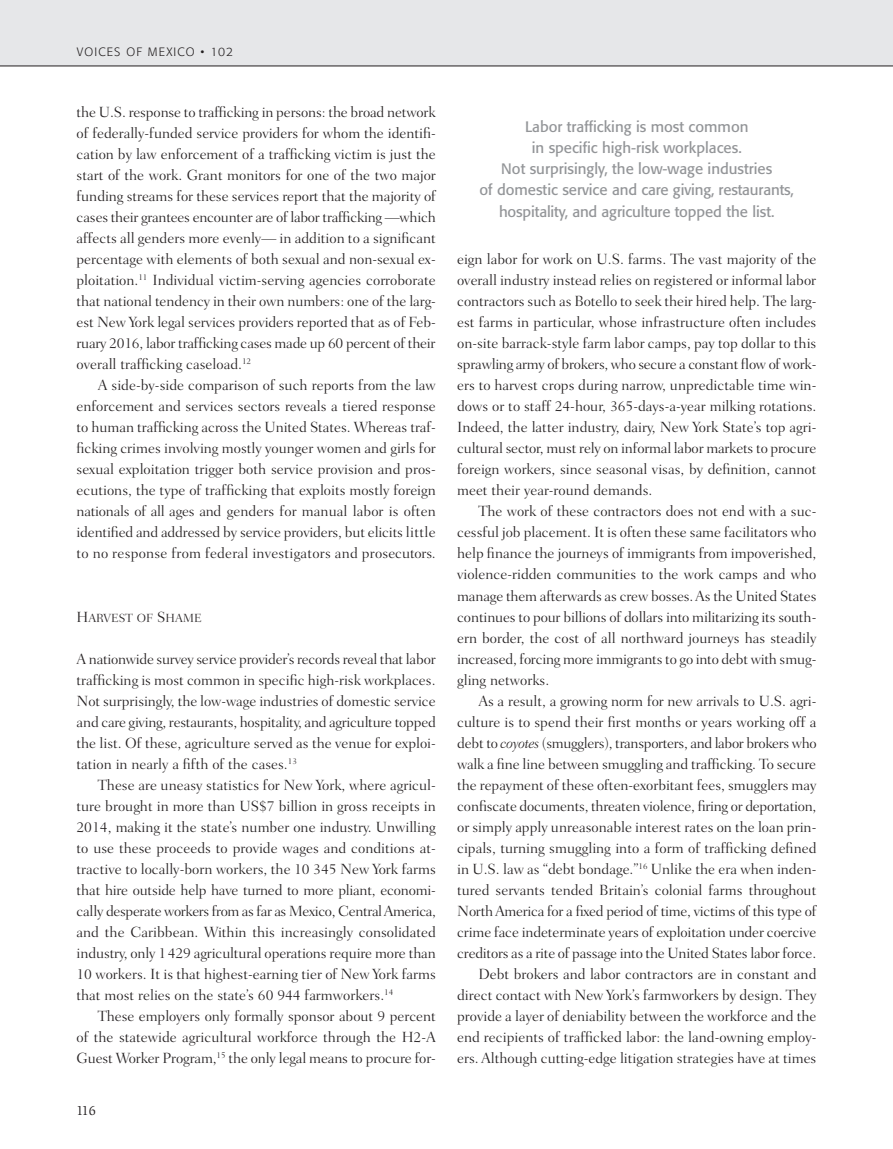
<style>
.page{position:relative;width:893px;height:1149px;background:#fff}
.page>*{position:absolute;margin:0;border:0;box-sizing:border-box;transform-origin:0 0}
.t1{font:300 15px/21px "Fairfield LH";color:#231f20;text-align:justify}
.t2{font:15px/21px "Formata";color:#939598;text-align:center}
.t3{font:13.5px "Slimbach";color:#231f20}
.t4{font:300 12px "Formata";letter-spacing:.1em;color:#231f20}
.t5{font:12px "Fairfield LH Light SC800";color:#231f20}
.s1{font-size:15px}
.s2{font-style:italic}
</style>
<div class="page">
<div style="left:0;top:0;width:893px;height:66px;background:#e6e7e9"></div>
<p class="t4" style="left:77px;top:45px;width:158px">VOICES OF MEXICO • 102</p>
<p class="t1" style="left:77px;top:102px;width:361px">the U.S. response to trafficking in persons: the broad network of federally-funded service providers for whom the identifi&shy;cation by law enforcement of a trafficking victim is just the start of the work. Grant monitors for one of the two major funding streams for these services report that the majority of cases their grantees encounter are of labor trafficking —which affects all genders more evenly— in addition to a significant percentage with elements of both sexual and non-sexual ex&shy;ploitation.<sup>11</sup> Individual victim-serving agencies corroborate that national tendency in their own numbers: one of the larg&shy;est New York legal services providers reported that as of Feb&shy;ruary 2016, labor trafficking cases made up 60 percent of their overall trafficking caseload.<sup>12</sup></p>
<p class="t1" style="left:77px;top:375px;width:361px;text-indent:21px">A side-by-side comparison of such reports from the law enforcement and services sectors reveals a tiered response to human trafficking across the United States. Whereas traf&shy;ficking crimes involving mostly younger women and girls for sexual exploitation trigger both service provision and pros&shy;ecutions, the type of trafficking that exploits mostly foreign nationals of all ages and genders for manual labor is often identified and addressed by service providers, but elicits little to no response from federal investigators and prosecutors.</p>
<p class="t5" style="left:77px;top:610px;width:127px"><span class="s1">H</span>ARVEST OF <span class="s1">S</span> HAME</p>
<p class="t1" style="left:77px;top:648px;width:361px">A nationwide survey service provider’s records reveal that labor trafficking is most common in specific high-risk workplaces.<br>Not surprisingly, the low-wage industries of domestic service and care giving, restaurants, hospitality, and agriculture topped the list. Of these, agriculture served as the venue for exploi&shy;tation in nearly a fifth of the cases.<sup>13</sup></p>
<p class="t1" style="left:77px;top:774px;width:361px;text-indent:21px">These are uneasy statistics for New York, where agricul&shy;ture brought in more than US$7 billion in gross receipts in 2014, making it the state’s number one industry. Unwilling to use these proceeds to provide wages and conditions at&shy;tractive to locally-born workers, the 10 345 New York farms that hire outside help have turned to more pliant, economi&shy;cally desperate workers from as far as Mexico, Central America, and the Caribbean. Within this increasingly consolidated industry, only 1429 agricultural operations require more than 10 workers. It is that highest-earning tier of New York farms that most relies on the state’s 60 944 farmworkers.<sup>14</sup></p>
<p class="t1" style="left:77px;top:1005px;width:361px;text-indent:21px">These employers only formally sponsor about 9 percent of the statewide agricultural workforce through the H2-A Guest Worker Program,<sup>15</sup> the only legal means to procure for-</p>
<p class="t3" style="left:77px;top:1102px;width:21px">116</p>
<p class="t2" style="left:479px;top:117px;width:316px">Labor trafficking is most common<br>in specific high-risk workplaces.<br>Not surprisingly, the low-wage industries<br>of domestic service and care giving, restaurants, hospitality, and agriculture topped the list.</p>
<p class="t1" style="left:457px;top:249px;width:361px">eign labor for work on U.S. farms. The vast majority of the overall industry instead relies on registered or informal labor contractors such as Botello to seek their hired help. The larg&shy;est farms in particular, whose infrastructure often includes on-site barrack-style farm labor camps, pay top dollar to this sprawling army of brokers, who secure a constant flow of work&shy;ers to harvest crops during narrow, unpredictable time win&shy;dows or to staff 24-hour, 365-days-a-year milking rotations.<br>Indeed, the latter industry, dairy, New York State’s top agri&shy;cultural sector, must rely on informal labor markets to procure foreign workers, since seasonal visas, by definition, cannot meet their year-round demands.</p>
<p class="t1" style="left:457px;top:501px;width:361px;text-indent:21px">The work of these contractors does not end with a suc&shy;cessful job placement. It is often these same facilitators who help finance the journeys of immigrants from impoverished, violence-ridden communities to the work camps and who manage them afterwards as crew bosses. As the United States continues to pour billions of dollars into militarizing its south&shy;ern border, the cost of all northward journeys has steadily increased, forcing more immigrants to go into debt with smug&shy;gling networks.</p>
<p class="t1" style="left:457px;top:690px;width:361px;text-align:right">As a result, a growing norm for new arrivals to U.S. agri&shy;culture is to spend their first months or years working off a debt to <span class="s2">coyotes</span> (smugglers), transporters, and labor brokers who walk a fine line between smuggling and trafficking. To secure the repayment of these often-exorbitant fees, smugglers may confiscate documents, threaten violence, firing or deportation, or simply apply unreasonable interest rates on the loan prin&shy;cipals, turning smuggling into a form of trafficking defined in U.S. law as “debt bondage.”<sup>16</sup> Unlike the era when inden&shy;tured servants tended Britain’s colonial farms throughout North America for a fixed period of time, victims of this type of crime face indeterminate years of exploitation under coercive creditors as a rite of passage into the United States labor force.<br>Debt brokers and labor contractors are in constant and direct contact with New York’s farmworkers by design. They provide a layer of deniability between the workforce and the end recipients of trafficked labor: the land-owning employ&shy;ers. Although cutting-edge litigation strategies have at times</p>
</div>
